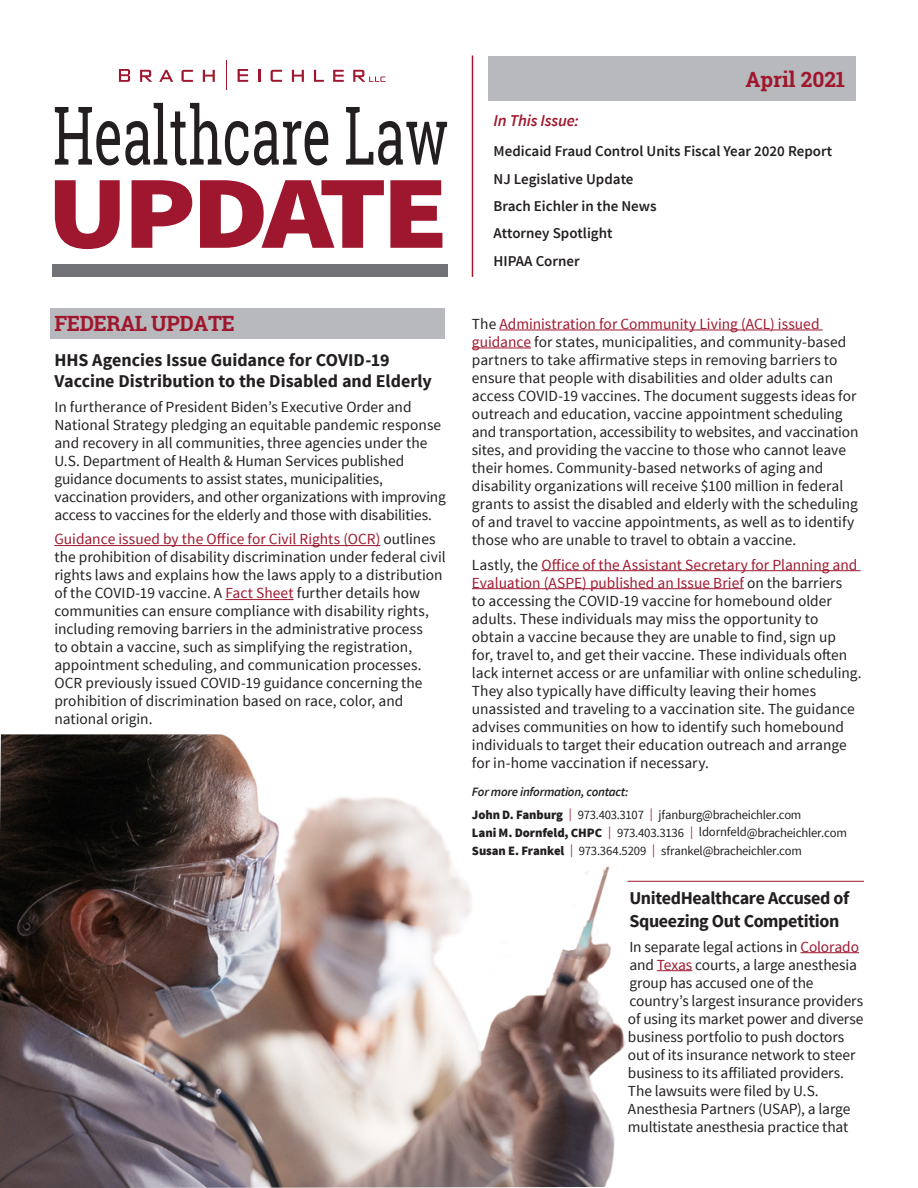
<style>
.page{position:relative;width:918px;height:1188px;background:#fff}
.page>*{position:absolute;margin:0;border:0;box-sizing:border-box;transform-origin:0 0}
.Head_Wine_17_19_Un{font:700 21px "Roboto Slab";letter-spacing:-.02em;color:#9f172e}
.Masthead_Date{font:700 21px "Roboto Slab";color:#9f172e}
.Subhead_NO_Rule_Ab{font:700 18px/21px "Source Sans Pro";color:#231f20}
.FOR_MORE_INFORMATI{font:700 18px/22.5px "Source Sans Pro";letter-spacing:-.02em;color:#231f20}
.Masthead_In_This_I{font:italic 600 16.5px "Source Sans Pro";letter-spacing:-.01em;color:#9f172e}
.hyperlink{font:15.3px/18px "Source Sans Pro";color:#231f20}
.Back_Page_Contacts{font:15.3px/18px "Source Sans Pro";letter-spacing:-.01em;color:#231f20}
.Masthead_In_This_i{font:600 15px "Source Sans Pro";color:#231f20}
.hyperlink-2{font:12.75px/18px "Source Sans Pro";letter-spacing:-.02em;color:#231f20}
.FOR_MORE_INFORMATI-2{font:italic 600 12.75px "Source Sans Pro";letter-spacing:-.02em;color:#231f20}
.s1{color:#9f172e}
.s2{font-weight:900}
</style>
<div class="page">
<div style="left:51px;top:309px;width:394px;height:30px;background:#b8b9bc"></div>
<hr style="left:54px;top:545px;width:326px;height:1px;background:#9f172e">
<hr style="left:225px;top:599px;width:69px;height:1px;background:#9f172e">
<hr style="left:499px;top:330px;width:324px;height:1px;background:#9f172e">
<hr style="left:472px;top:348px;width:59px;height:1px;background:#9f172e">
<hr style="left:541px;top:570px;width:320px;height:1px;background:#9f172e">
<hr style="left:472px;top:588px;width:272px;height:1px;background:#9f172e">
<hr style="left:800px;top:952px;width:59px;height:1px;background:#9f172e">
<hr style="left:657px;top:970px;width:35px;height:1px;background:#9f172e">
<div style="left:488px;top:56px;width:368px;height:45px;background:#b8b9bc"></div>
<svg style="left:55px;top:103px;width:273px;height:62px"></svg>
<svg style="left:346px;top:107px;width:101px;height:58px"></svg>
<svg style="left:55px;top:180px;width:65px;height:69px"></svg>
<svg style="left:132px;top:180px;width:60px;height:68px"></svg>
<svg style="left:200px;top:180px;width:184px;height:68px"></svg>
<svg style="left:390px;top:180px;width:52px;height:68px"></svg>
<svg style="left:119px;top:69px;width:11px;height:13px"></svg>
<svg style="left:140px;top:70px;width:12px;height:12px"></svg>
<svg style="left:159px;top:70px;width:14px;height:12px"></svg>
<svg style="left:203px;top:70px;width:12px;height:12px"></svg>
<svg style="left:258px;top:70px;width:3px;height:12px"></svg>
<svg style="left:292px;top:70px;width:12px;height:12px"></svg>
<svg style="left:314px;top:70px;width:10px;height:12px"></svg>
<svg style="left:333px;top:70px;width:11px;height:12px"></svg>
<svg style="left:181px;top:70px;width:12px;height:12px"></svg>
<svg style="left:271px;top:70px;width:11px;height:12px"></svg>
<svg style="left:238px;top:69px;width:10px;height:13px"></svg>
<svg style="left:226px;top:61px;width:1px;height:29px"></svg>
<svg style="left:353px;top:70px;width:32px;height:12px"></svg>
<div style="left:52px;top:264px;width:396px;height:12px;background:#717275"></div>
<hr style="left:472px;top:56px;width:1px;height:221px;background:#9f172e">
<img style="left:0;top:734px;width:626px;height:454px">
<hr style="left:627px;top:881px;width:237px;height:1px;background:#9f172e">
<p class="Head_Wine_17_19_Un" style="left:54px;top:309px;width:182px">FEDERAL UPDATE</p>
<p class="Subhead_NO_Rule_Ab" style="left:54px;top:350px;width:379px">HHS Agencies Issue Guidance for COVID-19<br>Vaccine Distribution to the Disabled and Elderly</p>
<p class="hyperlink" style="left:54px;top:398px;width:393px">In furtherance of President Biden’s Executive Order and National Strategy pledging an equitable pandemic response and recovery in all communities, three agencies under the U.S. Department of Health &amp; Human Services published guidance documents to assist states, municipalities, vaccination providers, and other organizations with improving access to vaccines for the elderly and those with disabilities.</p>
<p class="hyperlink" style="left:54px;top:531px;width:393px"><span class="s1">Guidance issued by the Office for Civil Rights (OCR)</span> outlines the prohibition of disability discrimination under federal civil rights laws and explains how the laws apply to a distribution of the COVID-19 vaccine. A <span class="s1">Fact Sheet</span> further details how communities can ensure compliance with disability rights, including removing barriers in the administrative process<br>to obtain a vaccine, such as simplifying the registration, appointment scheduling, and communication processes.<br>OCR previously issued COVID-19 guidance concerning the prohibition of discrimination based on race, color, and national origin.</p>
<p class="Masthead_Date" style="left:746px;top:65px;width:101px">April 2021</p>
<p class="Masthead_In_This_I" style="left:494px;top:111px;width:87px">In This Issue:</p>
<p class="Masthead_In_This_i" style="left:494px;top:142px;width:340px">Medicaid Fraud Control Units Fiscal Year 2020 Report</p>
<p class="Masthead_In_This_i" style="left:494px;top:169px;width:142px">NJ Legislative Update</p>
<p class="Masthead_In_This_i" style="left:494px;top:197px;width:165px">Brach Eichler in the News</p>
<p class="Masthead_In_This_i" style="left:494px;top:224px;width:121px">Attorney Spotlight</p>
<p class="Masthead_In_This_i" style="left:494px;top:251px;width:88px">HIPAA Corner</p>
<p class="hyperlink" style="left:472px;top:315px;width:388px">The <span class="s1">Administration for Community Living (ACL) issued guidance</span> for states, municipalities, and community-based partners to take affirmative steps in removing barriers to ensure that people with disabilities and older adults can access COVID-19 vaccines. The document suggests ideas for outreach and education, vaccine appointment scheduling and transportation, accessibility to websites, and vaccination sites, and providing the vaccine to those who cannot leave their homes. Community-based networks of aging and disability organizations will receive $100 million in federal grants to assist the disabled and elderly with the scheduling of and travel to vaccine appointments, as well as to identify those who are unable to travel to obtain a vaccine.</p>
<p class="hyperlink" style="left:472px;top:556px;width:391px">Lastly, the <span class="s1">Office of the Assistant Secretary for Planning and Evaluation (ASPE) published an Issue Brief</span> on the barriers<br>to accessing the COVID-19 vaccine for homebound older adults. These individuals may miss the opportunity to obtain a vaccine because they are unable to find, sign up<br>for, travel to, and get their vaccine. These individuals often lack internet access or are unfamiliar with online scheduling.<br>They also typically have difficulty leaving their homes unassisted and traveling to a vaccination site. The guidance advises communities on how to identify such homebound individuals to target their education outreach and arrange for in-home vaccination if necessary.</p>
<p class="FOR_MORE_INFORMATI-2" style="left:472px;top:784px;width:158px">For more information, contact:</p>
<p class="hyperlink-2" style="left:472px;top:806px;width:331px"><span class="s2">John D. Fanburg</span> <span class="s1">|</span> 973.403.3107 <span class="s1">|</span> jfanburg@bracheichler.com</p>
<p class="hyperlink-2" style="left:472px;top:824px;width:377px"><span class="s2">Lani M. Dornfeld, CHPC</span> <span class="s1">|</span> 973.403.3136 <span class="s1">|</span> ldornfeld@bracheichler.com<br><span class="s2">Susan E. Frankel</span> <span class="s1">|</span> 973.364.5209 <span class="s1">|</span> sfrankel@bracheichler.com</p>
<p class="FOR_MORE_INFORMATI" style="left:629px;top:888px;width:221px">UnitedHealthcare Accused of<br>Squeezing Out Competition</p>
<p class="Back_Page_Contacts" style="left:628px;top:938px;width:237px">In separate legal actions in <span class="s1">Colorado </span>and <span class="s1">Texas</span> courts, a large anesthesia group has accused one of the country’s largest insurance providers of using its market power and diverse business portfolio to push doctors out of its insurance network to steer business to its affiliated providers.<br>The lawsuits were filed by U.S.<br>Anesthesia Partners (USAP), a large multistate anesthesia practice that</p>
</div>
